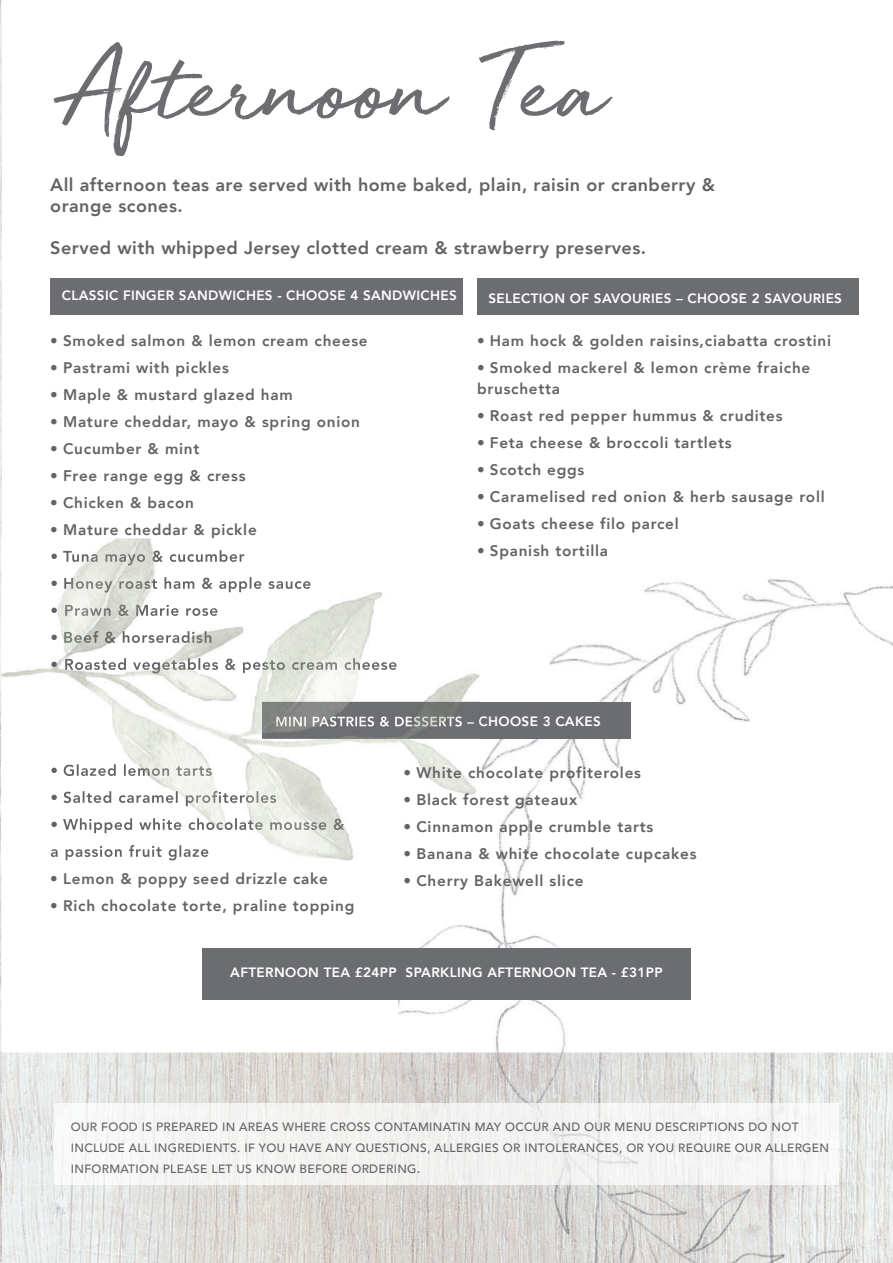
<style>
.page{position:relative;width:893px;height:1263px;background:#fff}
.page>*{position:absolute;margin:0;border:0;box-sizing:border-box;transform-origin:0 0}
.t1{font:108px "Golden Plains";color:#6c6d70}
.t2{font:800 18px/21px "Avenir";letter-spacing:.025em;color:#636366}
.t3{font:800 15.3px/21px "Avenir";letter-spacing:.05em;color:#636366}
.t4{font:800 13.5px "Avenir";letter-spacing:.025em;color:#fff}
.t5{font:500 12px/21px "Avenir";letter-spacing:.025em;color:#636366}
.s1{font-size:13.5px}
</style>
<div class="page">
<img style="left:0;top:1052px;width:398px;height:211px">
<img style="left:0;top:0;width:1px;height:1052px">
<img style="left:0;top:1052px;width:1px;height:209px">
<img style="left:479px;top:582px;width:216px;height:204px">
<img style="left:695px;top:578px;width:198px;height:144px">
<img style="left:448px;top:786px;width:243px;height:266px">
<img style="left:398px;top:928px;width:50px;height:87px">
<img style="left:398px;top:1052px;width:495px;height:53px">
<img style="left:795px;top:1105px;width:98px;height:158px">
<img style="left:398px;top:1184px;width:397px;height:79px">
<img style="left:0;top:24px;width:1px;height:687px">
<div style="left:50px;top:279px;width:413px;height:36px;background:#6c6d70"></div>
<div style="left:477px;top:279px;width:381px;height:36px;background:#6c6d70"></div>
<div style="left:202px;top:948px;width:488px;height:52px;background:#6c6d70"></div>
<div style="left:262px;top:702px;width:369px;height:37px;background:#6c6d70"></div>
<img style="left:1px;top:538px;width:310px;height:48px">
<img style="left:1px;top:592px;width:397px;height:268px">
<img style="left:398px;top:673px;width:81px;height:187px">
<img style="left:51px;top:550px;width:193px;height:15px">
<img style="left:51px;top:551px;width:73px;height:11px">
<img style="left:51px;top:577px;width:259px;height:15px">
<img style="left:51px;top:578px;width:82px;height:14px">
<img style="left:129px;top:605px;width:88px;height:11px">
<img style="left:51px;top:605px;width:78px;height:11px">
<img style="left:115px;top:631px;width:96px;height:12px">
<img style="left:51px;top:631px;width:64px;height:12px">
<img style="left:51px;top:658px;width:345px;height:15px">
<img style="left:51px;top:659px;width:49px;height:11px">
<img style="left:116px;top:764px;width:96px;height:12px">
<img style="left:51px;top:764px;width:65px;height:12px">
<img style="left:51px;top:791px;width:225px;height:15px">
<img style="left:51px;top:791px;width:58px;height:12px">
<img style="left:122px;top:818px;width:222px;height:15px">
<img style="left:51px;top:818px;width:71px;height:15px">
<img style="left:51px;top:845px;width:157px;height:15px">
<img style="left:51px;top:849px;width:39px;height:11px">
<img style="left:262px;top:702px;width:217px;height:37px">
<img style="left:374px;top:716px;width:105px;height:10px">
<img style="left:276px;top:716px;width:98px;height:10px">
<div style="left:54px;top:1104px;width:785px;height:80px;background:#f3f4f2"></div>
<h1 class="t1" style="left:54px;top:34px;width:552px">Afternoon Tea</h1>
<p class="t2" style="left:50px;top:174px;width:666px">All afternoon teas are served with home baked, plain, raisin or cranberry &amp; orange scones.</p>
<p class="t2" style="left:50px;top:237px;width:597px">Served with whipped Jersey clotted cream &amp; strawberry preserves.</p>
<p class="t4" style="left:62px;top:286px;width:396px">CLASSIC FINGER SANDWICHES - CHOOSE 4 SANDWICHES</p>
<p class="t4" style="left:489px;top:289px;width:355px">SELECTION OF SAVOURIES – CHOOSE 2 SAVOURIES</p>
<p class="t3" style="left:50px;top:330px;width:319px">• Smoked salmon &amp; lemon cream cheese</p>
<p class="t3" style="left:50px;top:357px;width:180px">• Pastrami with pickles</p>
<p class="t3" style="left:50px;top:384px;width:244px">• Maple &amp; mustard glazed ham</p>
<p class="t3" style="left:50px;top:411px;width:311px">• Mature cheddar, mayo &amp; spring onion</p>
<p class="t3" style="left:50px;top:438px;width:151px">• Cucumber &amp; mint</p>
<p class="t3" style="left:50px;top:465px;width:197px">• Free range egg &amp; cress</p>
<p class="t3" style="left:50px;top:492px;width:145px">• Chicken &amp; bacon</p>
<p class="t3" style="left:50px;top:519px;width:208px">• Mature cheddar &amp; pickle</p>
<p class="t3" style="left:477px;top:331px;width:356px">• Ham hock &amp; golden raisins,ciabatta crostini</p>
<p class="t3" style="left:477px;top:358px;width:335px">• Smoked mackerel &amp; lemon crème fraiche bruschetta</p>
<p class="t3" style="left:477px;top:406px;width:307px">• Roast red pepper hummus &amp; crudites</p>
<p class="t3" style="left:477px;top:433px;width:256px">• Feta cheese &amp; broccoli tartlets</p>
<p class="t3" style="left:477px;top:460px;width:109px">• Scotch eggs</p>
<p class="t3" style="left:477px;top:487px;width:349px">• Caramelised red onion &amp; herb sausage roll</p>
<p class="t3" style="left:477px;top:514px;width:203px">• Goats cheese filo parcel</p>
<p class="t3" style="left:477px;top:541px;width:133px">• Spanish tortilla</p>
<p class="t3" style="left:50px;top:868px;width:279px">• Lemon &amp; poppy seed drizzle cake</p>
<p class="t3" style="left:50px;top:895px;width:306px">• Rich chocolate torte, praline topping</p>
<p class="t3" style="left:404px;top:762px;width:239px">• White chocolate profiteroles</p>
<p class="t3" style="left:404px;top:789px;width:175px">• Black forest gateaux</p>
<p class="t3" style="left:404px;top:816px;width:251px">• Cinnamon apple crumble tarts</p>
<p class="t3" style="left:404px;top:843px;width:294px">• Banana &amp; white chocolate cupcakes</p>
<p class="t3" style="left:404px;top:870px;width:182px">• Cherry Bakewell slice</p>
<p class="t4" style="left:230px;top:964px;width:434px">AFTERNOON TEA £24PP SPARKLING AFTERNOON TEA - £31PP</p>
<p class="t5" style="left:71px;top:1116px;width:760px">OUR FOOD IS PREPARED IN AREAS WHERE CROSS CONTAMINATIN MAY OCCUR AND OUR MENU DESCRIPTIONS DO NOT<br>INCLUDE ALL INGREDIENTS. IF YOU HAVE ANY QUESTIONS, ALLERGIES OR INTOLERANCES, OR YOU REQUIRE OUR ALLERGEN<br>INFORMATION PLEASE LET US KNOW BEFORE ORDERING<span class="s1">.</span></p>
</div>
